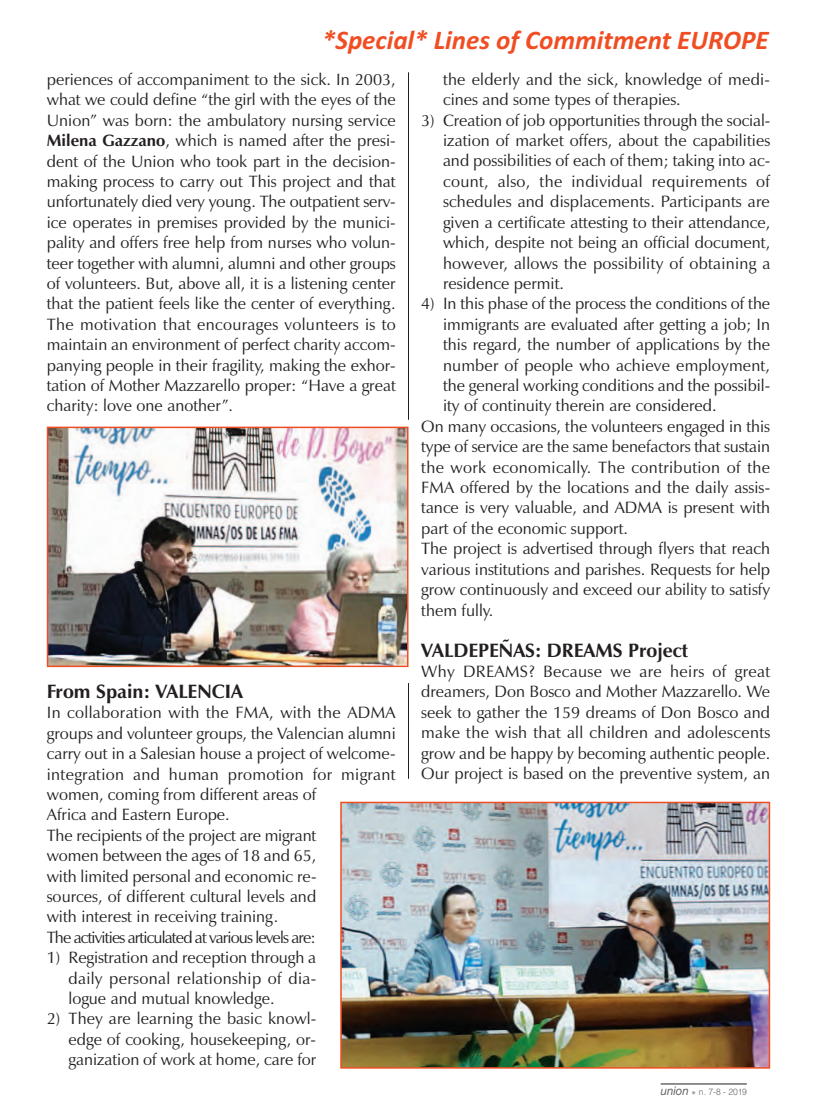
<style>
.page{position:relative;width:817px;height:1115px;background:#fff}
.page>*{position:absolute;margin:0;border:0;box-sizing:border-box;transform-origin:0 0}
.t1{font:italic 700 27px "Calibri";color:#f04d22}
.t2{font:700 19.5px "Zapf Humanist 601 BT";color:#231f20}
.t3{font:16.5px/20.4px "Zapf Humanist 601 BT";color:#231f20;text-align:justify}
.t4{font:16.5px "Zapf Humanist 601 BT";letter-spacing:.02em;color:#231f20}
.t5{font:300 9px "Helvetica";color:#636366;scale:.95 1}
.s1{font-weight:700}
.s2{font-family:"Helvetica Neue LT Pro";font-weight:400;font-style:italic;font-size:12px}
.s3{color:#a8a9ad}
</style>
<div class="page">
<img style="left:50px;top:429px;width:355px;height:235px">
<div style="left:47px;top:426px;width:361px;height:241px;border:2px solid #f04d22"></div>
<hr style="left:408px;top:72px;width:1px;height:347px;background:#231f20">
<hr style="left:408px;top:682px;width:1px;height:96px;background:#231f20">
<hr style="left:660px;top:1083px;width:86px;height:1px;background:#231f20">
<img style="left:343px;top:804px;width:424px;height:261px">
<div style="left:340px;top:801px;width:430px;height:267px;border:2px solid #f04d22"></div>
<h1 class="t1" style="left:322px;top:24px;width:448px">*Special* Lines of Commitment EUROPE</h1>
<p class="t3" style="left:47px;top:69px;width:350px">periences of accompaniment to the sick. In 2003, what we could define “the girl with the eyes of the Union” was born: the ambulatory nursing service <span class="s1">Milena Gazzano</span>, which is named after the presi&shy;dent of the Union who took part in the decision&shy;making process to carry out This project and that unfortunately died very young. The outpatient serv&shy;ice operates in premises provided by the munici&shy;pality and offers free help from nurses who volun&shy;teer together with alumni, alumni and other groups of volunteers. But, above all, it is a listening center that the patient feels like the center of everything.<br>The motivation that encourages volunteers is to maintain an environment of perfect charity accom&shy;panying people in their fragility, making the exhor&shy;tation of Mother Mazzarello proper: “Have a great charity: love one another”.</p>
<p class="t3" style="left:443px;top:69px;width:328px">the elderly and the sick, knowledge of medi&shy;cines and some types of therapies.</p>
<p class="t3" style="left:443px;top:110px;width:329px;text-indent:-22px">3) Creation of job opportunities through the social&shy;ization of market offers, about the capabilities and possibilities of each of them; taking into ac&shy;count, also, the individual requirements of schedules and displacements. Participants are given a certificate attesting to their attendance, which, despite not being an official document, however, allows the possibility of obtaining a residence permit.</p>
<p class="t3" style="left:421px;top:293px;width:350px">4) In this phase of the process the conditions of the</p>
<p class="t3" style="left:443px;top:314px;width:328px">immigrants are evaluated after getting a job; In</p>
<p class="t3" style="left:443px;top:334px;width:328px">this regard, the number of applications by the</p>
<p class="t3" style="left:443px;top:354px;width:328px">number of people who achieve employment,</p>
<p class="t3" style="left:443px;top:375px;width:328px">the general working conditions and the possibil-</p>
<p class="t3" style="left:443px;top:395px;width:275px">ity of continuity therein are considered.</p>
<p class="t3" style="left:421px;top:416px;width:350px">On many occasions, the volunteers engaged in this</p>
<p class="t3" style="left:421px;top:436px;width:350px">type of service are the same benefactors that sustain</p>
<p class="t4" style="left:421px;top:457px;width:350px">the work economically. The contribution of the</p>
<p class="t3" style="left:421px;top:477px;width:350px">FMA offered by the locations and the daily assis-</p>
<p class="t3" style="left:421px;top:497px;width:350px">tance is very valuable, and ADMA is present with</p>
<p class="t3" style="left:421px;top:517px;width:208px">part of the economic support.</p>
<p class="t3" style="left:421px;top:538px;width:350px">The project is advertised through flyers that reach</p>
<p class="t3" style="left:421px;top:558px;width:350px">various institutions and parishes. Requests for help</p>
<p class="t3" style="left:421px;top:579px;width:350px">grow continuously and exceed our ability to satisfy</p>
<p class="t3" style="left:421px;top:599px;width:74px">them fully.</p>
<p class="t2" style="left:421px;top:638px;width:268px">VALDEPEÑAS: DREAMS Project</p>
<p class="t3" style="left:421px;top:661px;width:350px">Why DREAMS? Because we are heirs of great dreamers, Don Bosco and Mother Mazzarello. We seek to gather the 159 dreams of Don Bosco and make the wish that all children and adolescents grow and be happy by becoming authentic people.<br>Our project is based on the preventive system, an</p>
<p class="t2" style="left:47px;top:679px;width:197px">From Spain: VALENCIA</p>
<p class="t3" style="left:47px;top:702px;width:350px;text-align:left">In collaboration with the FMA, with the ADMA groups and volunteer groups, the Valencian alumni carry out in a Salesian house a project of welcome&shy;integration and human promotion for migrant women, coming from different areas of<br>Africa and Eastern Europe.<br>The recipients of the project are migrant<br>women between the ages of 18 and 65,<br>with limited personal and economic re-<br>sources, of different cultural levels and<br>with interest in receiving training.<br>The activities articulated at various levels are:</p>
<p class="t3" style="left:68px;top:946px;width:249px;text-indent:-22px">1) Registration and reception through a daily personal relationship of dia&shy;logue and mutual knowledge.</p>
<p class="t3" style="left:68px;top:1008px;width:249px;text-indent:-22px">2) They are learning the basic knowl&shy;edge of cooking, housekeeping, or&shy;ganization of work at home, care for</p>
<p class="t5" style="left:660px;top:1083px;width:92px"><span class="s2">union</span> <span class="s3">•</span> n. 7-8 - 2019</p>
</div>
